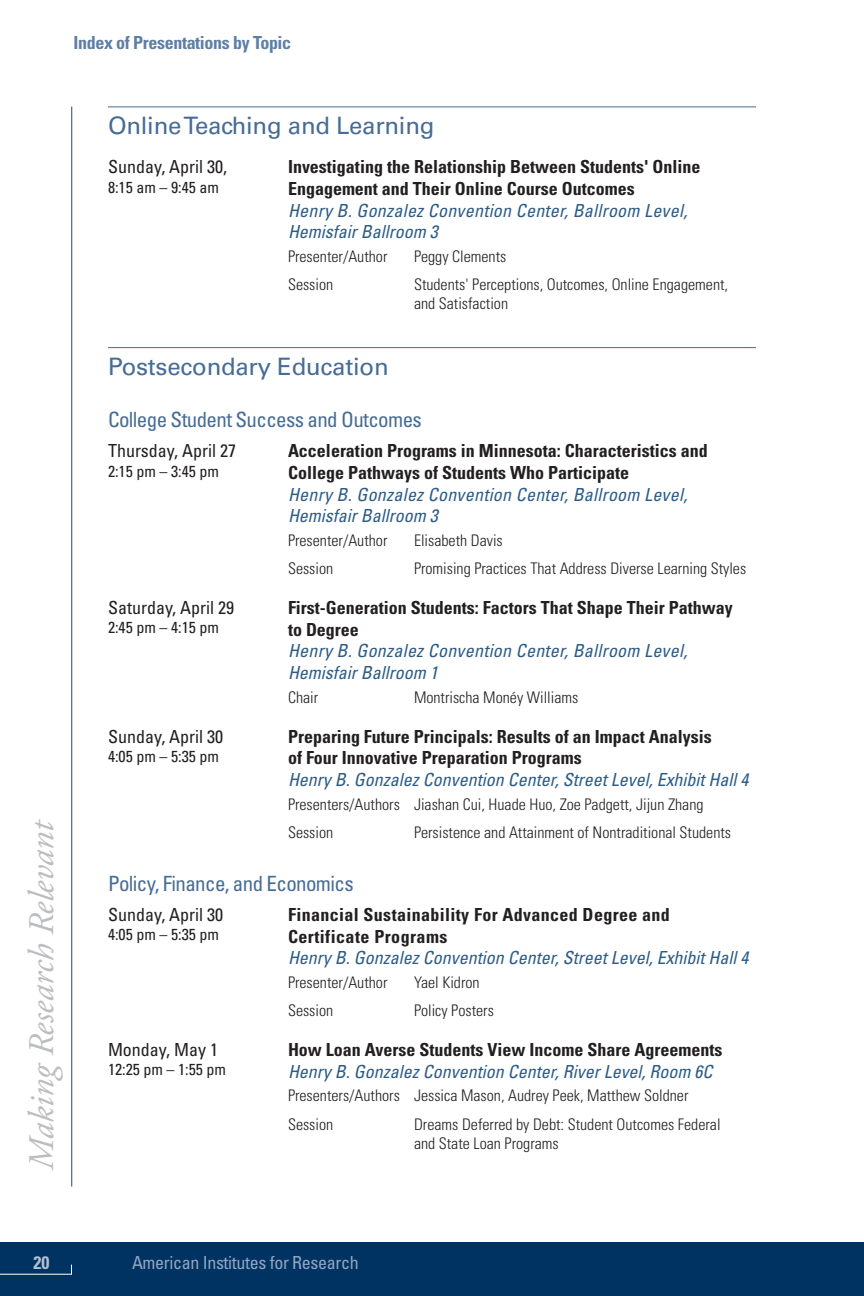
<style>
.page{position:relative;width:864px;height:1296px;background:#fff}
.page>*{position:absolute;margin:0;border:0;box-sizing:border-box;transform-origin:0 0}
.t1{font:italic 36px "Adobe Garamond Pro";letter-spacing:-.005em;color:#bcbdc0}
.t2{font:24px "Univers LT Std";letter-spacing:-.01em;color:#476c95}
.t3{font:condensed 21px "Univers LT Std";letter-spacing:-.03em;color:#476c95}
.t4{font:700 condensed 18px/21.6px "Univers LT Std";color:#231f20}
.t5{font:italic condensed 18px/21.6px "Univers LT Std";color:#2c5c87}
.t6{font:condensed 18px "Univers LT Std";color:#231f20}
.t7{font:700 condensed 18px/21.6px "Univers LT Std";letter-spacing:.02em;color:#231f20}
.t8{font:condensed 18px "Univers LT Std";letter-spacing:-.02em;color:#92a6c3}
.t9{font:700 condensed 18px "Univers LT Std";letter-spacing:-.02em;color:#5e7ea4}
.t10{font:700 condensed 18px "Univers LT Std";color:#b1bed4}
.t11{font:300 condensed 16px/19.2px "Univers LT Std";color:#231f20}
.t12{font:condensed 16px "Univers LT Std";color:#231f20}
</style>
<div class="page">
<div style="left:0;top:1242px;width:864px;height:54px;background:#003361"></div>
<hr style="left:71px;top:107px;width:1px;height:1080px;background:#164d7a">
<svg style="left:0;top:1264px;width:72px;height:11px"></svg>
<hr style="left:108px;top:106px;width:648px;height:1px;background:#476c95">
<hr style="left:108px;top:347px;width:648px;height:1px;background:#476c95">
<p class="t9" style="left:73px;top:32px;width:219px">Index of Presentations by Topic</p>
<h2 class="t2" style="left:108px;top:112px;width:328px">Online Teaching and Learning</h2>
<p class="t6" style="left:108px;top:156px;width:121px">Sunday, April 30,</p>
<p class="t12" style="left:108px;top:177px;width:113px">8:15 am – 9:45 am</p>
<p class="t4" style="left:288px;top:156px;width:414px">Investigating the Relationship Between Students' Online<br>Engagement and Their Online Course Outcomes</p>
<p class="t5" style="left:288px;top:199px;width:401px">Henry B. Gonzalez Convention Center, Ballroom Level,<br>Hemisfair Ballroom 3</p>
<p class="t11" style="left:288px;top:247px;width:101px">Presenter/Author</p>
<p class="t11" style="left:414px;top:247px;width:94px">Peggy Clements</p>
<p class="t11" style="left:288px;top:275px;width:47px">Session</p>
<p class="t11" style="left:414px;top:275px;width:316px">Students' Perceptions, Outcomes, Online Engagement, and Satisfaction</p>
<h2 class="t2" style="left:108px;top:352px;width:282px">Postsecondary Education</h2>
<h3 class="t3" style="left:108px;top:407px;width:315px">College Student Success and Outcomes</h3>
<p class="t6" style="left:108px;top:440px;width:130px">Thursday, April 27</p>
<p class="t12" style="left:108px;top:461px;width:113px">2:15 pm – 3:45 pm</p>
<p class="t4" style="left:288px;top:440px;width:421px">Acceleration Programs in Minnesota: Characteristics and<br>College Pathways of Students Who Participate</p>
<p class="t5" style="left:288px;top:483px;width:401px">Henry B. Gonzalez Convention Center, Ballroom Level,<br>Hemisfair Ballroom 3</p>
<p class="t11" style="left:288px;top:531px;width:101px">Presenter/Author</p>
<p class="t11" style="left:414px;top:531px;width:90px">Elisabeth Davis</p>
<p class="t11" style="left:288px;top:559px;width:47px">Session</p>
<p class="t11" style="left:414px;top:559px;width:334px">Promising Practices That Address Diverse Learning Styles</p>
<h1 class="t1" style="left:20px;top:1170px;width:352px;rotate:-90deg">Making Research Relevant</h1>
<p class="t6" style="left:108px;top:596px;width:128px">Saturday, April 29</p>
<p class="t12" style="left:108px;top:617px;width:113px">2:45 pm – 4:15 pm</p>
<p class="t6" style="left:108px;top:725px;width:117px">Sunday, April 30</p>
<p class="t12" style="left:108px;top:746px;width:113px">4:05 pm – 5:35 pm</p>
<p class="t4" style="left:288px;top:597px;width:446px">First-Generation Students: Factors That Shape Their Pathway to Degree</p>
<p class="t5" style="left:288px;top:640px;width:401px">Henry B. Gonzalez Convention Center, Ballroom Level,<br>Hemisfair Ballroom 1</p>
<p class="t11" style="left:288px;top:687px;width:32px">Chair</p>
<p class="t11" style="left:414px;top:687px;width:166px">Montrischa Monéy Williams</p>
<p class="t4" style="left:288px;top:725px;width:425px">Preparing Future Principals: Results of an Impact Analysis of Four Innovative Preparation Programs</p>
<p class="t5" style="left:288px;top:769px;width:462px">Henry B. Gonzalez Convention Center, Street Level, Exhibit Hall 4</p>
<p class="t11" style="left:288px;top:790px;width:417px;line-height:28.2px">Presenters/Authors Jiashan Cui, Huade Huo, Zoe Padgett, Jijun Zhang<br>Session</p>
<p class="t11" style="left:414px;top:822px;width:319px">Persistence and Attainment of Nontraditional Students</p>
<h3 class="t3" style="left:108px;top:870px;width:247px">Policy, Finance, and Economics</h3>
<p class="t6" style="left:108px;top:903px;width:117px">Sunday, April 30</p>
<p class="t12" style="left:108px;top:924px;width:113px">4:05 pm – 5:35 pm</p>
<p class="t7" style="left:288px;top:904px;width:383px">Financial Sustainability For Advanced Degree and<br>Certificate Programs</p>
<p class="t5" style="left:288px;top:947px;width:462px">Henry B. Gonzalez Convention Center, Street Level, Exhibit Hall 4</p>
<p class="t11" style="left:288px;top:973px;width:101px">Presenter/Author</p>
<p class="t11" style="left:414px;top:973px;width:67px">Yael Kidron</p>
<p class="t11" style="left:288px;top:1001px;width:47px">Session</p>
<p class="t11" style="left:414px;top:1001px;width:81px">Policy Posters</p>
<p class="t6" style="left:108px;top:1038px;width:112px">Monday, May 1</p>
<p class="t12" style="left:108px;top:1059px;width:120px">12:25 pm – 1:55 pm</p>
<p class="t4" style="left:288px;top:1039px;width:436px">How Loan Averse Students View Income Share Agreements</p>
<p class="t5" style="left:288px;top:1060px;width:426px">Henry B. Gonzalez Convention Center, River Level, Room 6C</p>
<p class="t11" style="left:288px;top:1082px;width:402px;line-height:28.2px">Presenters/Authors Jessica Mason, Audrey Peek, Matthew Soldner<br>Session</p>
<p class="t11" style="left:414px;top:1114px;width:308px">Dreams Deferred by Debt: Student Outcomes Federal and State Loan Programs</p>
<p class="t10" style="left:34px;top:1252px;width:17px">20</p>
<p class="t8" style="left:132px;top:1251px;width:228px">American Institutes for Research</p>
</div>
